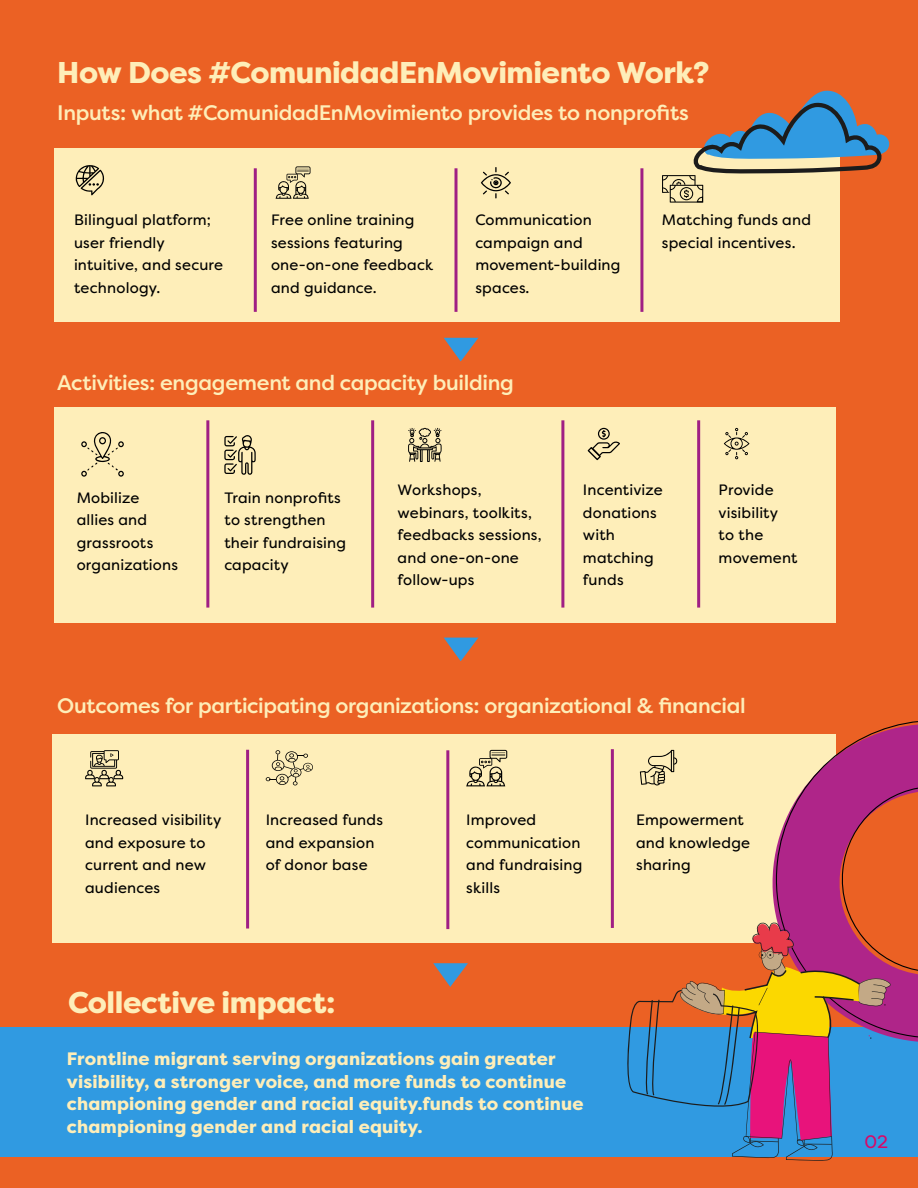
<style>
.page{position:relative;width:918px;height:1188px;background:#eb6124}
.page>*{position:absolute;margin:0;border:0;box-sizing:border-box;transform-origin:0 0}
.t1{font:800 30px "Filson Pro";letter-spacing:-.015em;color:#feeeb9}
.t2{font:500 21px "Filson Pro";letter-spacing:-.015em;color:#feeeb9}
.t3{font:800 18px/22.5px "Filson Pro";letter-spacing:.01em;color:#feeeb9}
.t4{font:18px "Filson Pro";color:#d90767}
.t5{font:15px/22.5px "Filson Pro";letter-spacing:.01em;color:#000}
</style>
<div class="page">
<div style="left:54px;top:148px;width:785px;height:174px;background:#feeeb9"></div>
<div style="left:0;top:1028px;width:918px;height:129px;background:#309ae1"></div>
<hr style="left:254px;top:168px;width:3px;height:144px;background:#a01f84">
<svg style="left:454px;top:168px;width:4px;height:144px"></svg>
<hr style="left:640px;top:168px;width:3px;height:144px;background:#a01f84">
<svg style="left:76px;top:165px;width:29px;height:30px"></svg>
<svg style="left:276px;top:166px;width:34px;height:33px"></svg>
<div style="left:53px;top:735px;width:783px;height:208px;background:#feeeb9"></div>
<hr style="left:246px;top:750px;width:3px;height:179px;background:#a01f84">
<hr style="left:446px;top:750px;width:3px;height:179px;background:#a01f84">
<hr style="left:611px;top:749px;width:3px;height:179px;background:#a01f84">
<svg style="left:640px;top:750px;width:37px;height:35px"></svg>
<svg style="left:466px;top:750px;width:41px;height:36px"></svg>
<svg style="left:266px;top:750px;width:47px;height:35px"></svg>
<svg style="left:85px;top:750px;width:38px;height:36px"></svg>
<svg style="left:481px;top:167px;width:30px;height:31px"></svg>
<div style="left:54px;top:407px;width:782px;height:216px;background:#feeeb9"></div>
<hr style="left:206px;top:420px;width:3px;height:188px;background:#a01f84">
<hr style="left:371px;top:420px;width:3px;height:188px;background:#a01f84">
<hr style="left:561px;top:420px;width:3px;height:188px;background:#a01f84">
<hr style="left:697px;top:420px;width:3px;height:188px;background:#a01f84">
<svg style="left:408px;top:428px;width:34px;height:34px"></svg>
<svg style="left:81px;top:432px;width:43px;height:45px"></svg>
<svg style="left:224px;top:435px;width:32px;height:40px"></svg>
<svg style="left:724px;top:428px;width:26px;height:31px"></svg>
<svg style="left:588px;top:428px;width:32px;height:32px"></svg>
<svg style="left:444px;top:338px;width:34px;height:23px"></svg>
<svg style="left:444px;top:638px;width:34px;height:23px"></svg>
<svg style="left:433px;top:963px;width:35px;height:24px"></svg>
<svg style="left:662px;top:90px;width:228px;height:113px"></svg>
<svg style="left:768px;top:721px;width:150px;height:317px;fill:#af2589"></svg>
<svg style="left:624px;top:922px;width:272px;height:239px"></svg>
<h1 class="t1" style="left:57px;top:53px;width:654px">How Does #ComunidadEnMovimiento Work?</h1>
<h2 class="t2" style="left:57px;top:98px;width:633px">Inputs: what #ComunidadEnMovimiento provides to nonprofits</h2>
<p class="t5" style="left:74px;top:208px;width:151px">Bilingual platform; user friendly intuitive, and secure technology.</p>
<p class="t5" style="left:271px;top:208px;width:164px">Free online training sessions featuring one-on-one feedback and guidance.</p>
<p class="t5" style="left:662px;top:208px;width:151px">Matching funds and special incentives.</p>
<p class="t5" style="left:475px;top:209px;width:147px">Communication campaign and movement-building spaces.</p>
<h2 class="t2" style="left:57px;top:368px;width:458px">Activities: engagement and capacity building</h2>
<p class="t5" style="left:224px;top:486px;width:123px">Train nonprofits to strengthen their fundraising capacity</p>
<p class="t5" style="left:583px;top:478px;width:81px">Incentivize donations with matching funds</p>
<p class="t5" style="left:719px;top:478px;width:80px">Provide visibility to the movement</p>
<p class="t5" style="left:77px;top:486px;width:103px">Mobilize allies and grassroots organizations</p>
<p class="t5" style="left:398px;top:478px;width:146px">Workshops, webinars, toolkits, feedbacks sessions, and one-on-one follow-ups</p>
<h2 class="t2" style="left:57px;top:691px;width:690px">Outcomes for participating organizations: organizational &amp; financial</h2>
<p class="t5" style="left:266px;top:808px;width:119px">Increased funds and expansion of donor base</p>
<p class="t5" style="left:636px;top:808px;width:115px">Empowerment and knowledge sharing</p>
<p class="t5" style="left:85px;top:808px;width:138px">Increased visibility and exposure to current and new audiences</p>
<p class="t5" style="left:466px;top:808px;width:118px">Improved communication and fundraising skills</p>
<h1 class="t1" style="left:68px;top:983px;width:269px">Collective impact:</h1>
<p class="t3" style="left:67px;top:1048px;width:518px">Frontline migrant serving organizations gain greater visibility, a stronger voice, and more funds to continue championing gender and racial equity.funds to continue championing gender and racial equity.</p>
<p class="t4" style="left:865px;top:1129px;width:25px">02</p>
</div>
